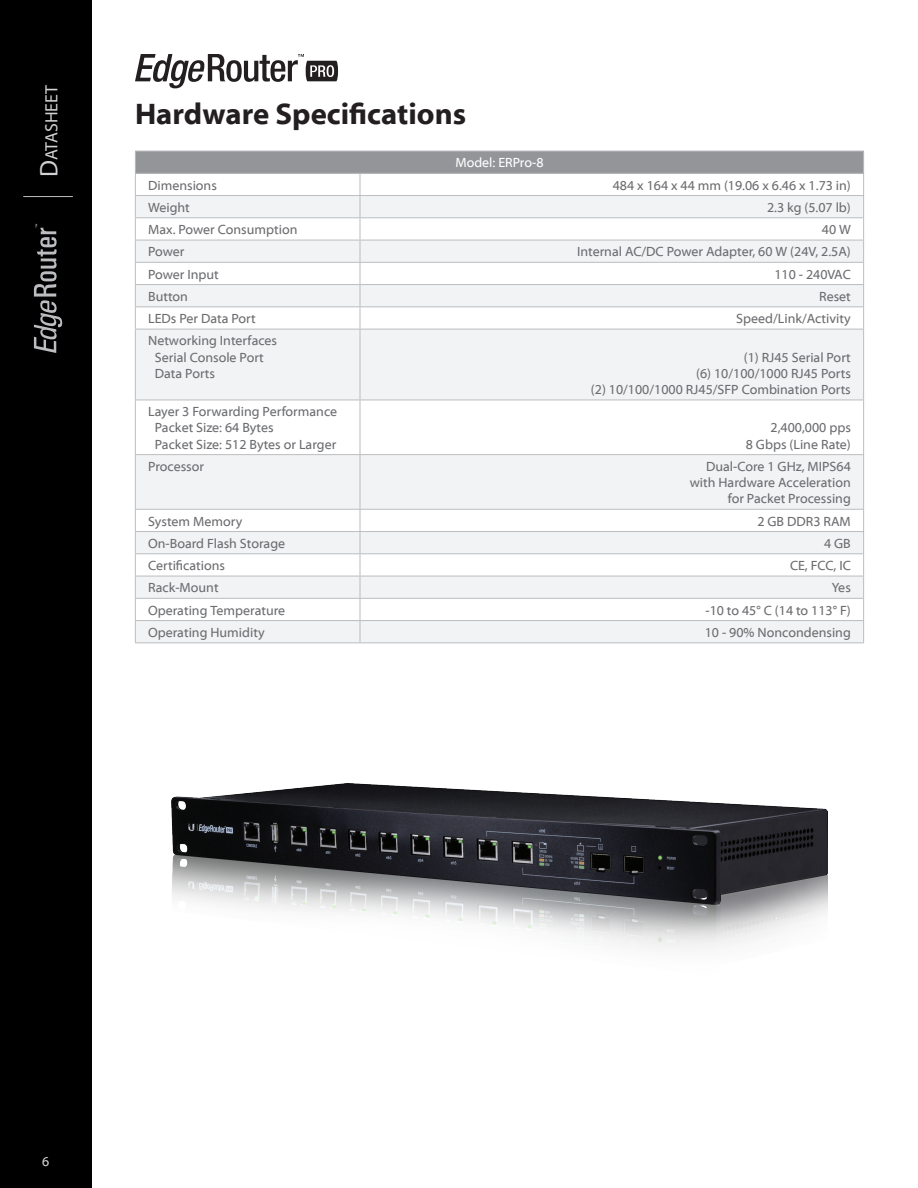
<style>
.page{position:relative;width:918px;height:1188px;background:#fff}
.page>*{position:absolute;margin:0;border:0;box-sizing:border-box;transform-origin:0 0}
.t1{font:700 30px "Myriad Web Pro";color:#231f20}
.t2{font:17.85px "Myriad Pro";color:#d1d2d4}
.t3{font:13.5px/16.2px "Myriad Web Pro";color:#6c6d70;text-align:right}
.t4{font:13.5px "Myriad Web Pro";color:#fff}
.t5{font:13.5px "Myriad Web Pro";color:#d1d2d4}
.s1{font-size:25.5px}
</style>
<div class="page">
<div style="left:0;top:0;width:92px;height:1188px;background:#000001"></div>
<hr style="left:23px;top:196px;width:50px;height:1px;background:#bcbdc0">
<svg style="left:34px;top:224px;width:28px;height:129px"></svg>
<svg style="left:135px;top:54px;width:203px;height:34px"></svg>
<div style="left:135px;top:151px;width:729px;height:22px;background:#939598"></div>
<svg style="left:136px;top:196px;width:727px;height:446px;fill:#f2f3f4"></svg>
<hr style="left:135px;top:151px;width:225px;height:1px;background:#bcbdc0">
<hr style="left:360px;top:151px;width:504px;height:1px;background:#bcbdc0">
<hr style="left:135px;top:173px;width:225px;height:1px;background:#bcbdc0">
<hr style="left:360px;top:173px;width:504px;height:1px;background:#bcbdc0">
<hr style="left:135px;top:195px;width:225px;height:1px;background:#bcbdc0">
<hr style="left:360px;top:195px;width:504px;height:1px;background:#bcbdc0">
<hr style="left:135px;top:217px;width:225px;height:1px;background:#bcbdc0">
<hr style="left:360px;top:217px;width:504px;height:1px;background:#bcbdc0">
<hr style="left:135px;top:240px;width:225px;height:1px;background:#bcbdc0">
<hr style="left:360px;top:240px;width:504px;height:1px;background:#bcbdc0">
<hr style="left:135px;top:262px;width:225px;height:1px;background:#bcbdc0">
<hr style="left:360px;top:262px;width:504px;height:1px;background:#bcbdc0">
<hr style="left:135px;top:284px;width:225px;height:1px;background:#bcbdc0">
<hr style="left:360px;top:284px;width:504px;height:1px;background:#bcbdc0">
<svg style="left:135px;top:152px;width:1px;height:177px"></svg>
<svg style="left:360px;top:174px;width:1px;height:155px"></svg>
<svg style="left:863px;top:152px;width:1px;height:177px"></svg>
<hr style="left:135px;top:329px;width:1px;height:71px;background:#bcbdc0">
<hr style="left:360px;top:329px;width:1px;height:71px;background:#bcbdc0">
<hr style="left:863px;top:329px;width:1px;height:71px;background:#bcbdc0">
<hr style="left:135px;top:400px;width:1px;height:54px;background:#bcbdc0">
<hr style="left:360px;top:400px;width:1px;height:54px;background:#bcbdc0">
<hr style="left:863px;top:400px;width:1px;height:54px;background:#bcbdc0">
<hr style="left:135px;top:455px;width:1px;height:54px;background:#bcbdc0">
<hr style="left:360px;top:455px;width:1px;height:54px;background:#bcbdc0">
<hr style="left:863px;top:455px;width:1px;height:54px;background:#bcbdc0">
<hr style="left:135px;top:509px;width:225px;height:1px;background:#bcbdc0">
<hr style="left:360px;top:509px;width:504px;height:1px;background:#bcbdc0">
<hr style="left:135px;top:531px;width:225px;height:1px;background:#bcbdc0">
<hr style="left:360px;top:531px;width:504px;height:1px;background:#bcbdc0">
<hr style="left:135px;top:553px;width:225px;height:1px;background:#bcbdc0">
<hr style="left:360px;top:553px;width:504px;height:1px;background:#bcbdc0">
<hr style="left:135px;top:576px;width:225px;height:1px;background:#bcbdc0">
<hr style="left:360px;top:576px;width:504px;height:1px;background:#bcbdc0">
<hr style="left:135px;top:598px;width:225px;height:1px;background:#bcbdc0">
<hr style="left:360px;top:598px;width:504px;height:1px;background:#bcbdc0">
<hr style="left:135px;top:620px;width:225px;height:1px;background:#bcbdc0">
<svg style="left:135px;top:510px;width:1px;height:132px"></svg>
<hr style="left:360px;top:620px;width:504px;height:1px;background:#bcbdc0">
<svg style="left:360px;top:510px;width:1px;height:132px"></svg>
<svg style="left:863px;top:510px;width:1px;height:132px"></svg>
<hr style="left:135px;top:306px;width:225px;height:1px;background:#bcbdc0">
<hr style="left:360px;top:306px;width:504px;height:1px;background:#bcbdc0">
<hr style="left:135px;top:329px;width:225px;height:1px;background:#bcbdc0">
<hr style="left:360px;top:329px;width:504px;height:1px;background:#bcbdc0">
<hr style="left:135px;top:400px;width:225px;height:1px;background:#bcbdc0">
<hr style="left:360px;top:400px;width:504px;height:1px;background:#bcbdc0">
<hr style="left:135px;top:454px;width:225px;height:1px;background:#bcbdc0">
<hr style="left:360px;top:454px;width:504px;height:1px;background:#bcbdc0">
<hr style="left:135px;top:642px;width:225px;height:1px;background:#bcbdc0">
<hr style="left:360px;top:642px;width:504px;height:1px;background:#bcbdc0">
<img style="left:172px;top:783px;width:655px;height:165px">
<h2 class="t2" style="left:41px;top:177px;width:94px;rotate:-90deg"><span class="s1">D</span>atasheet</h2>
<h1 class="t1" style="left:135px;top:98px;width:333px">Hardware Specifications</h1>
<p class="t4" style="left:455px;top:155px;width:90px">Model: ERPro-8</p>
<p class="t3" style="left:148px;top:177px;width:70px">Dimensions</p>
<p class="t3" style="left:613px;top:177px;width:240px">484 x 164 x 44 mm (19.06 x 6.46 x 1.73 in)</p>
<p class="t3" style="left:148px;top:199px;width:43px">Weight</p>
<p class="t3" style="left:767px;top:199px;width:85px">2.3 kg (5.07 lb)</p>
<p class="t3" style="left:148px;top:222px;width:151px">Max. Power Consumption</p>
<p class="t3" style="left:822px;top:222px;width:31px">40 W</p>
<p class="t3" style="left:148px;top:244px;width:38px">Power</p>
<p class="t3" style="left:577px;top:244px;width:275px">Internal AC/DC Power Adapter, 60 W (24V, 2.5A)</p>
<p class="t3" style="left:148px;top:266px;width:72px">Power Input</p>
<p class="t3" style="left:774px;top:266px;width:78px">110 - 240VAC</p>
<p class="t3" style="left:148px;top:289px;width:41px">Button</p>
<p class="t3" style="left:819px;top:289px;width:33px">Reset</p>
<p class="t3" style="left:148px;top:311px;width:109px">LEDs Per Data Port</p>
<p class="t3" style="left:736px;top:311px;width:116px">Speed/Link/Activity</p>
<p class="t3" style="left:155px;top:333px;width:124px;text-align:left;text-indent:-7px">Networking Interfaces<br>Serial Console Port<br>Data Ports</p>
<p class="t3" style="left:591px;top:349px;width:261px">(1) RJ45 Serial Port<br>(6) 10/100/1000 RJ45 Ports<br>(2) 10/100/1000 RJ45/SFP Combination Ports</p>
<p class="t3" style="left:155px;top:404px;width:184px;text-align:left;text-indent:-7px">Layer 3 Forwarding Performance<br>Packet Size: 64 Bytes<br>Packet Size: 512 Bytes or Larger</p>
<p class="t3" style="left:746px;top:420px;width:107px">2,400,000 pps<br>8 Gbps (Line Rate)</p>
<p class="t3" style="left:148px;top:459px;width:58px">Processor</p>
<p class="t3" style="left:690px;top:459px;width:163px">Dual-Core 1 GHz, MIPS64 with Hardware Acceleration for Packet Processing</p>
<p class="t3" style="left:148px;top:513px;width:96px">System Memory</p>
<p class="t3" style="left:757px;top:513px;width:95px">2 GB DDR3 RAM</p>
<p class="t3" style="left:148px;top:536px;width:139px">On-Board Flash Storage</p>
<p class="t3" style="left:824px;top:536px;width:28px">4 GB</p>
<p class="t3" style="left:148px;top:558px;width:78px">Certifications</p>
<p class="t3" style="left:790px;top:558px;width:62px">CE, FCC, IC</p>
<p class="t3" style="left:148px;top:580px;width:72px">Rack-Mount</p>
<p class="t3" style="left:832px;top:580px;width:21px">Yes</p>
<p class="t3" style="left:148px;top:602px;width:139px">Operating Temperature</p>
<p class="t3" style="left:706px;top:602px;width:147px">-10 to 45° C (14 to 113° F)</p>
<p class="t3" style="left:148px;top:625px;width:118px">Operating Humidity</p>
<p class="t3" style="left:705px;top:625px;width:148px">10 - 90% Noncondensing</p>
<p class="t5" style="left:42px;top:1154px;width:9px">6</p>
</div>
